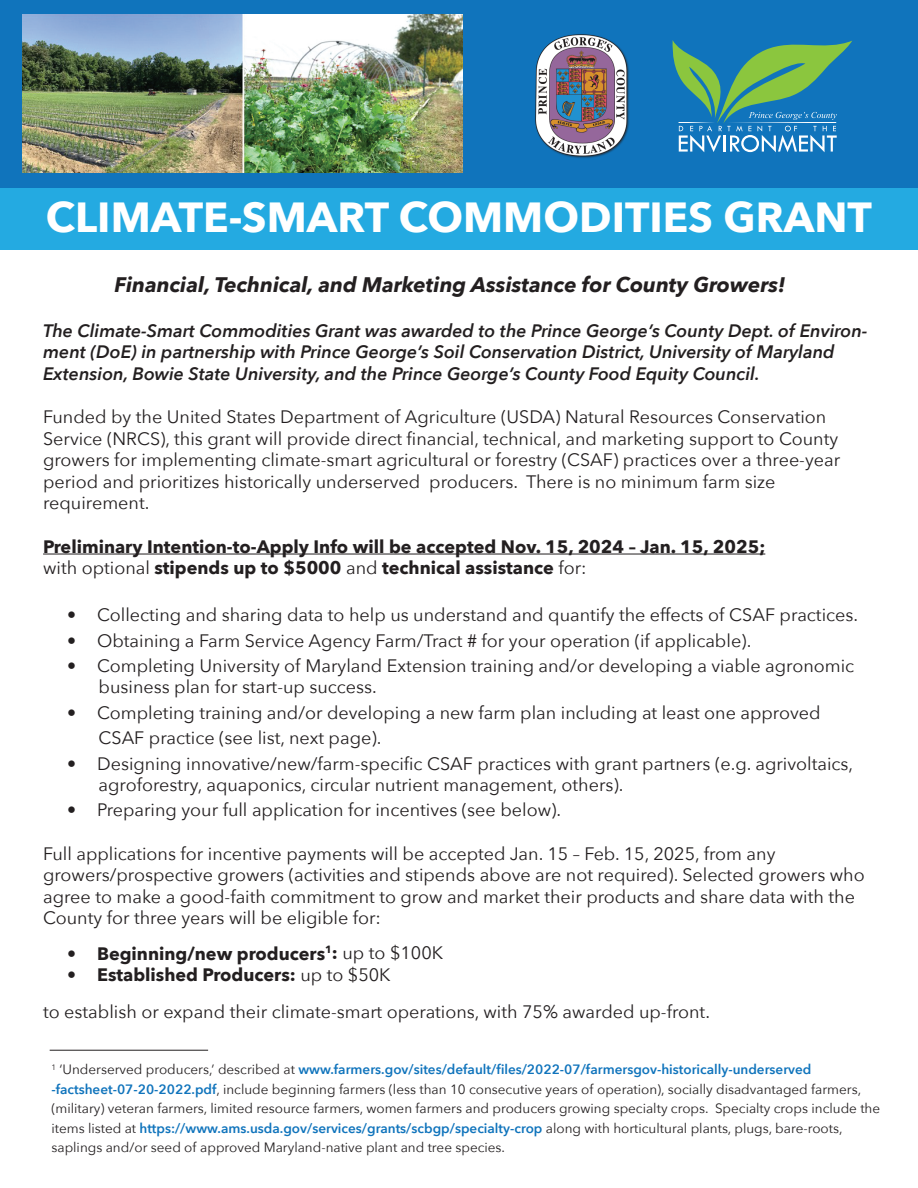
<style>
.page{position:relative;width:918px;height:1188px;background:#fff}
.page>*{position:absolute;margin:0;border:0;box-sizing:border-box;transform-origin:0 0}
.t1{font:700 42px "Avenir Next";color:#fff}
.t2{font:italic 700 21px "Avenir Next";color:#231f20}
.t3{font:18px/21.6px "Avenir Next";color:#231f20}
.t4{font:italic 600 18px/21.6px "Avenir Next";color:#231f20}
.t5{font:700 18px/21.6px "Avenir Next";color:#231f20}
.t6{font:13.5px/19.5px "Avenir Next";color:#231f20}
.s1{font-weight:400}
.s2{font-weight:700}
.s3{font-weight:600;color:#1074bc}
</style>
<div class="page">
<div style="left:0;top:0;width:918px;height:199px;background:#1074bc"></div>
<img style="left:22px;top:15px;width:441px;height:157px">
<div style="left:0;top:188px;width:918px;height:61px;background:#24aae1"></div>
<hr style="left:43px;top:554px;width:722px;height:1px;background:#231f20">
<hr style="left:50px;top:1050px;width:158px;height:1px;background:#231f20">
<svg style="left:672px;top:40px;width:180px;height:112px"></svg>
<hr style="left:725px;top:122px;width:111px;height:1px;background:#fff">
<hr style="left:679px;top:122px;width:36px;height:1px;background:#fff">
<img style="left:535px;top:34px;width:94px;height:124px">
<h1 class="t1" style="left:46px;top:181px;width:827px">CLIMATE-SMART COMMODITIES GRANT</h1>
<p class="t2" style="left:115px;top:266px;width:672px">Financial, Technical, and Marketing Assistance for County Growers!</p>
<p class="t4" style="left:43px;top:319px;width:826px">The Climate-Smart Commodities Grant was awarded to the Prince George’s County Dept. of Environ&shy;ment (DoE) in partnership with Prince George’s Soil Conservation District, University of Maryland<br>Extension, Bowie State University, and the Prince George’s County Food Equity Council.</p>
<p class="t3" style="left:43px;top:405px;width:799px">Funded by the United States Department of Agriculture (USDA) Natural Resources Conservation Service (NRCS), this grant will provide direct financial, technical, and marketing support to County growers for implementing climate-smart agricultural or forestry (CSAF) practices over a three-year period and prioritizes historically underserved producers. There is no minimum farm size requirement.</p>
<p class="t5" style="left:43px;top:535px;width:724px">Preliminary Intention-to-Apply Info will be accepted Nov. 15, 2024 – Jan. 15, 2025; <span class="s1">with optional</span> stipends up to $5000 <span class="s1">and</span> technical assistance <span class="s1">for:</span></p>
<p class="t3" style="left:67px;top:604px;width:793px">• Collecting and sharing data to help us understand and quantify the effects of CSAF practices.</p>
<p class="t3" style="left:67px;top:629px;width:686px">• Obtaining a Farm Service Agency Farm/Tract # for your operation (if applicable).</p>
<p class="t3" style="left:99px;top:655px;width:757px;line-height:21px;text-indent:-32px">• Completing University of Maryland Extension training and/or developing a viable agronomic business plan for start-up success.</p>
<p class="t3" style="left:99px;top:699px;width:724px;line-height:25.5px;text-indent:-32px">• Completing training and/or developing a new farm plan including at least one approved<br>CSAF practice (see list, next page).</p>
<p class="t3" style="left:99px;top:752px;width:756px;line-height:21px;text-indent:-32px">• Designing innovative/new/farm-specific CSAF practices with grant partners (e.g. agrivoltaics, agroforestry, aquaponics, circular nutrient management, others).</p>
<p class="t3" style="left:67px;top:799px;width:496px">• Preparing your full application for incentives (see below).</p>
<p class="t3" style="left:43px;top:842px;width:823px">Full applications for incentive payments will be accepted Jan. 15 – Feb. 15, 2025, from any growers/prospective growers (activities and stipends above are not required). Selected growers who agree to make a good-faith commitment to grow and market their products and share data with the County for three years will be eligible for:</p>
<p class="t5" style="left:67px;top:942px;width:377px"><span class="s1">•</span> Beginning/new producers<sup>1</sup>: <span class="s1">up to $100K</span></p>
<p class="t3" style="left:43px;top:956px;width:668px;line-height:36.6px;text-indent:24px">• <span class="s2">Established Producers:</span> up to $50K<br>to establish or expand their climate-smart operations, with 75% awarded up-front.</p>
<p class="t6" style="left:51px;top:1059px;width:830px"><sup>1</sup> ‘Underserved producers,’ described at <span class="s3">www.farmers.gov/sites/default/files/2022-07/farmersgov-historically-underserved -factsheet-07-20-2022.pdf</span>, include beginning farmers (less than 10 consecutive years of operation), socially disadvantaged farmers, (military) veteran farmers, limited resource farmers, women farmers and producers growing specialty crops. Specialty crops include the items listed at <span class="s3">https://www.ams.usda.gov/services/grants/scbgp/specialty-crop</span> along with horticultural plants, plugs, bare-roots, saplings and/or seed of approved Maryland-native plant and tree species.</p>
</div>
